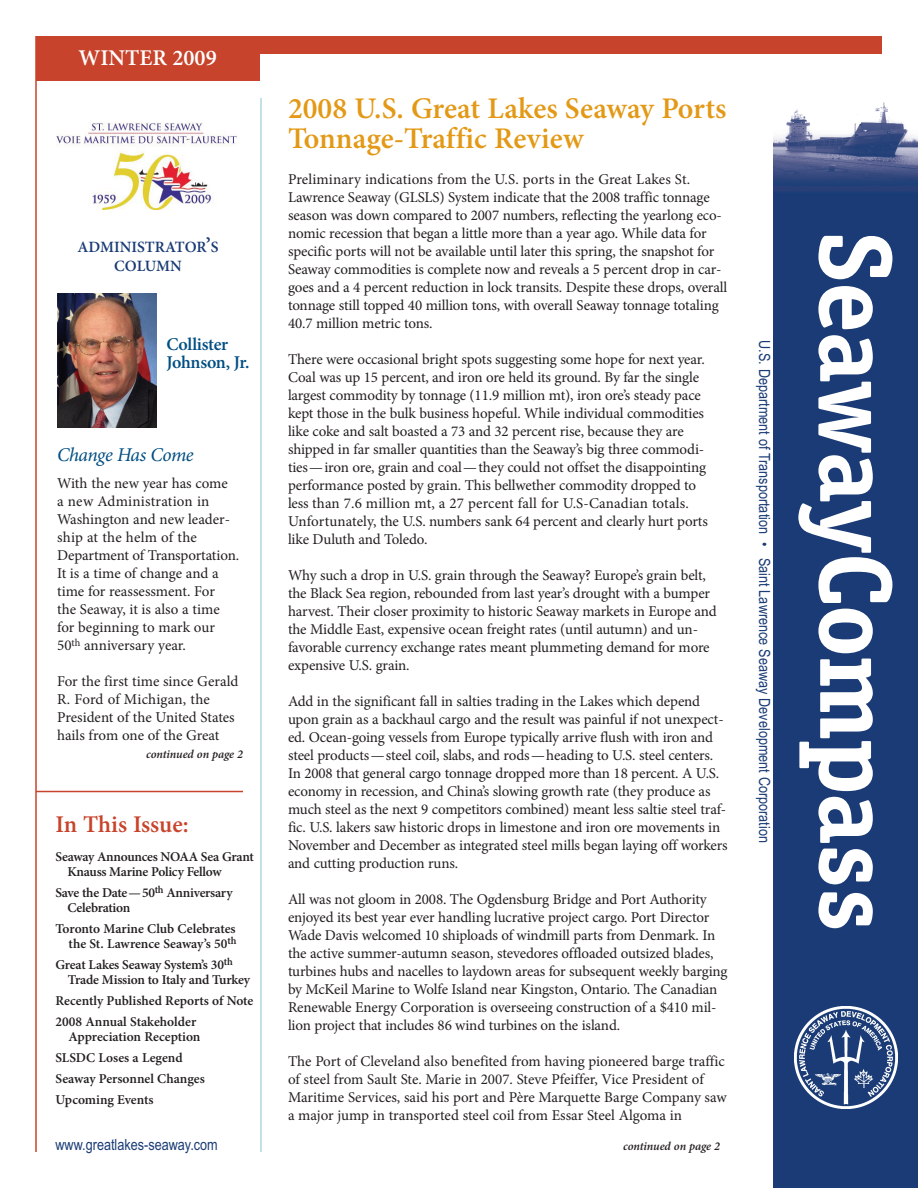
<style>
.page{position:relative;width:918px;height:1188px;background:#fff}
.page>*{position:absolute;margin:0;border:0;box-sizing:border-box;transform-origin:0 0}
.t1{font:700 102.9px "Officina Serif";letter-spacing:-.02em;color:#fff}
.t2{font:600 30px/30px "Minion Pro";color:#e39916}
.t3{font:600 24px "Minion Pro";color:#c8432b}
.t4{font:600 22.5px "Minion Pro";color:#fff}
.t5{font:italic 19.5px "Minion Pro";letter-spacing:-.025em;color:#004e83}
.t6{font:600 18px/18px "Minion Pro";letter-spacing:-.015em;color:#004e83}
.t7{font:600 15.75px/19.5px "Minion Pro";color:#1a3b75;text-align:center}
.t8{font:15.45px "Arial Narrow";color:#1a3b75}
.t9{font:15px/18px "Minion Pro";letter-spacing:-.01em;color:#231f20}
.t10{font:600 13.5px/15px "Minion Pro";letter-spacing:-.01em;color:#231f20}
.t11{font:italic 600 12px "Minion Pro";color:#231f20}
.s1{font-size:21px}
</style>
<div class="page">
<img style="left:56px;top:123px;width:181px;height:86px">
<div style="left:774px;top:190px;width:144px;height:998px;background:#1a3b75"></div>
<div style="left:36px;top:36px;width:846px;height:18px;background:#c8432b"></div>
<div style="left:36px;top:54px;width:223px;height:27px;background:#c8432b"></div>
<img style="left:57px;top:293px;width:99px;height:135px">
<img style="left:774px;top:102px;width:144px;height:89px">
<img style="left:795px;top:1006px;width:102px;height:103px">
<hr style="left:35px;top:36px;width:2px;height:1116px;background:#c8432b">
<hr style="left:260px;top:98px;width:2px;height:1054px;background:#b0d7da">
<hr style="left:36px;top:791px;width:207px;height:1px;background:#c8432b">
<h3 class="t4" style="left:78px;top:49px;width:140px">WINTER 2009</h3>
<h2 class="t2" style="left:288px;top:96px;width:440px">2008 U.S. Great Lakes Seaway Ports<br>Tonnage-Traffic Review</h2>
<p class="t9" style="left:288px;top:172px;width:441px">Preliminary indications from the U.S. ports in the Great Lakes St.<br>Lawrence Seaway (GLSLS) System indicate that the 2008 traffic tonnage season was down compared to 2007 numbers, reflecting the yearlong eco&shy;nomic recession that began a little more than a year ago. While data for specific ports will not be available until later this spring, the snapshot for Seaway commodities is complete now and reveals a 5 percent drop in car&shy;goes and a 4 percent reduction in lock transits. Despite these drops, overall tonnage still topped 40 million tons, with overall Seaway tonnage totaling 40.7 million metric tons.</p>
<p class="t9" style="left:288px;top:352px;width:421px">There were occasional bright spots suggesting some hope for next year.<br>Coal was up 15 percent, and iron ore held its ground. By far the single largest commodity by tonnage (11.9 million mt), iron ore’s steady pace kept those in the bulk business hopeful. While individual commodities like coke and salt boasted a 73 and 32 percent rise, because they are shipped in far smaller quantities than the Seaway’s big three commodi&shy;ties—iron ore, grain and coal—they could not offset the disappointing performance posted by grain. This bellwether commodity dropped to less than 7.6 million mt, a 27 percent fall for U.S-Canadian totals.<br>Unfortunately, the U.S. numbers sank 64 percent and clearly hurt ports like Duluth and Toledo.</p>
<p class="t9" style="left:288px;top:568px;width:430px">Why such a drop in U.S. grain through the Seaway? Europe’s grain belt, the Black Sea region, rebounded from last year’s drought with a bumper harvest. Their closer proximity to historic Seaway markets in Europe and the Middle East, expensive ocean freight rates (until autumn) and un&shy;favorable currency exchange rates meant plummeting demand for more expensive U.S. grain.</p>
<p class="t9" style="left:288px;top:694px;width:441px">Add in the significant fall in salties trading in the Lakes which depend upon grain as a backhaul cargo and the result was painful if not unexpect&shy;ed. Ocean-going vessels from Europe typically arrive flush with iron and steel products—steel coil, slabs, and rods—heading to U.S. steel centers.<br>In 2008 that general cargo tonnage dropped more than 18 percent. A U.S. economy in recession, and China’s slowing growth rate (they produce as much steel as the next 9 competitors combined) meant less saltie steel traf&shy;fic. U.S. lakers saw historic drops in limestone and iron ore movements in November and December as integrated steel mills began laying off workers and cutting production runs.</p>
<p class="t9" style="left:288px;top:892px;width:441px">All was not gloom in 2008. The Ogdensburg Bridge and Port Authority enjoyed its best year ever handling lucrative project cargo. Port Director Wade Davis welcomed 10 shiploads of windmill parts from Denmark. In the active summer-autumn season, stevedores offloaded outsized blades, turbines hubs and nacelles to laydown areas for subsequent weekly barging by McKeil Marine to Wolfe Island near Kingston, Ontario. The Canadian Renewable Energy Corporation is overseeing construction of a $410 mil&shy;lion project that includes 86 wind turbines on the island.</p>
<p class="t9" style="left:288px;top:1054px;width:440px">The Port of Cleveland also benefited from having pioneered barge traffic of steel from Sault Ste. Marie in 2007. Steve Pfeiffer, Vice President of Maritime Services, said his port and Père Marquette Barge Company saw a major jump in transported steel coil from Essar Steel Algoma in</p>
<p class="t7" style="left:77px;top:238px;width:143px">ADMINISTRATOR<span class="s1">’</span>S<br>COLUMN</p>
<p class="t6" style="left:166px;top:336px;width:84px">Collister<br>Johnson, Jr.</p>
<p class="t8" style="left:770px;top:340px;width:504px;rotate:90deg">U.S. Department of Transportation • Saint Lawrence Seaway Development Corporation</p>
<h3 class="t5" style="left:57px;top:447px;width:138px">Change Has Come</h3>
<p class="t9" style="left:57px;top:475px;width:184px">With the new year has come<br>a new Administration in<br>Washington and new leader&shy;ship at the helm of the<br>Department of Transportation.<br>It is a time of change and a time for reassessment. For<br>the Seaway, it is also a time for beginning to mark our<br>50<sup>th</sup> anniversary year.</p>
<p class="t9" style="left:57px;top:673px;width:183px">For the first time since Gerald<br>R. Ford of Michigan, the<br>President of the United States hails from one of the Great</p>
<p class="t11" style="left:146px;top:750px;width:99px">continued on page 2</p>
<h3 class="t3" style="left:55px;top:815px;width:135px">In This Issue:</h3>
<p class="t10" style="left:68px;top:850px;width:188px;text-indent:-12px">Seaway Announces NOAA Sea Grant<br>Knauss Marine Policy Fellow</p>
<p class="t10" style="left:68px;top:886px;width:167px;text-indent:-12px">Save the Date—50<sup>th</sup> Anniversary<br>Celebration</p>
<p class="t10" style="left:55px;top:922px;width:183px;text-align:right">Toronto Marine Club Celebrates the St. Lawrence Seaway’s 50<sup>th</sup></p>
<p class="t10" style="left:68px;top:958px;width:184px;text-indent:-12px">Great Lakes Seaway System’s 30<sup>th<br></sup>Trade Mission to Italy and Turkey</p>
<p class="t10" style="left:56px;top:991px;width:199px;line-height:21px">Recently Published Reports of Note<br>2008 Annual Stakeholder</p>
<p class="t10" style="left:56px;top:1027px;width:151px;line-height:21px;text-indent:13px">Appreciation Reception<br>SLSDC Loses a Legend<br>Seaway Personnel Changes<br>Upcoming Events</p>
<p class="t8" style="left:55px;top:1139px;width:164px">www.greatlakes-seaway.com</p>
<p class="t11" style="left:623px;top:1141px;width:99px">continued on page 2</p>
<h1 class="t1" style="left:894px;top:231px;width:702px;rotate:90deg">SeawayCompass</h1>
</div>
